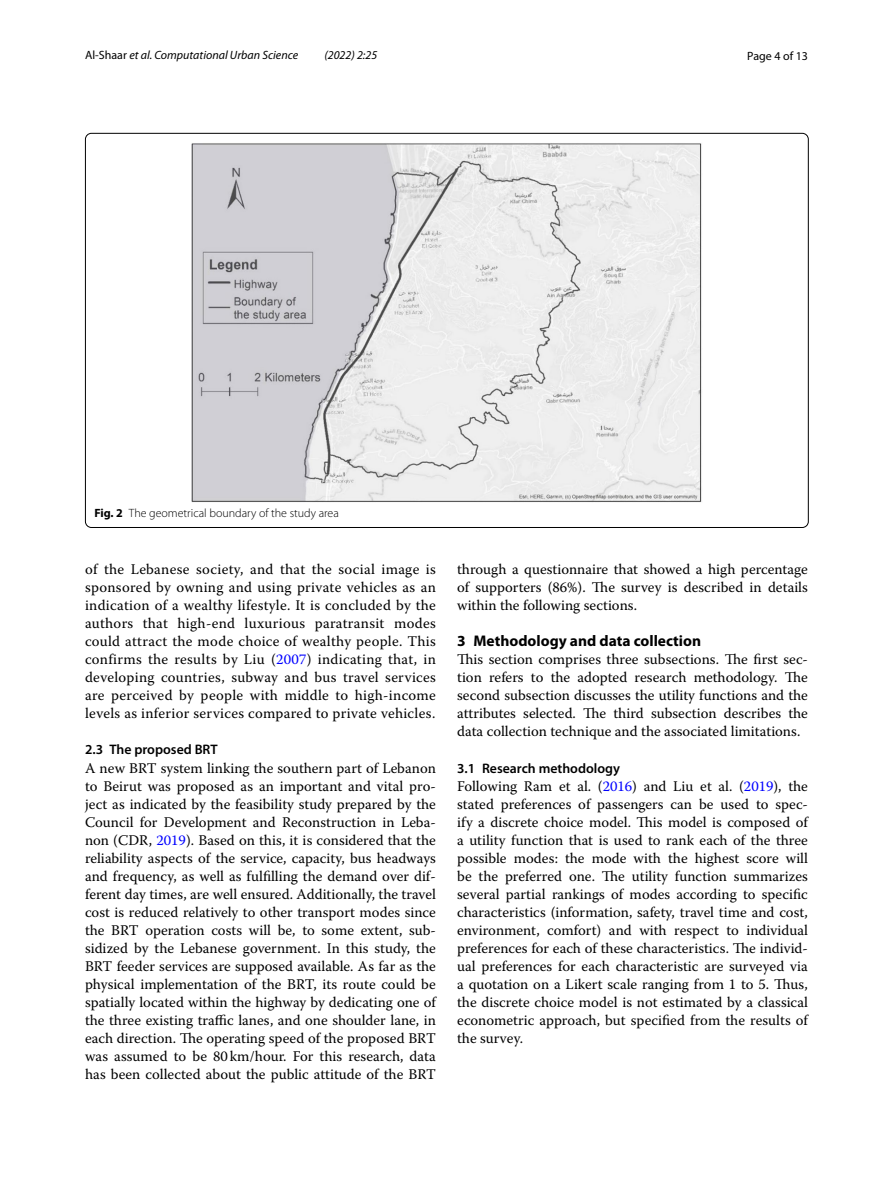
<style>
.page{position:relative;width:893px;height:1187px;background:#fff}
.page>*{position:absolute;margin:0;border:0;box-sizing:border-box;transform-origin:0 0}
.t1{font:700 15.45px "Myriad Pro";color:#000}
.t2{font:14.7px/18px "Warnock Pro";color:#000;text-align:justify}
.t3{font:600 13.8px "Myriad Pro";color:#000}
.t4{font:italic 12px "Myriad Pro";color:#000}
.t5{font:300 12px "Myriad Pro";color:#000}
.t6{font:12px "Myriad Pro";color:#000}
.s1{font-style:normal}
.s2{font-weight:700}
.s3{color:#00f}
</style>
<div class="page">
<img style="left:192px;top:143px;width:510px;height:359px">
<p class="t4" style="left:85px;top:48px;width:215px"><span class="s1">Al‑Shaar</span> et al. Computational Urban Science</p>
<p class="t4" style="left:324px;top:48px;width:54px">(2022) 2:25</p>
<p class="t6" style="left:747px;top:48px;width:62px">Page 4 of 13</p>
<p class="t5" style="left:94px;top:506px;width:246px"><span class="s2">Fig. 2</span> The geometrical boundary of the study area</p>
<p class="t2" style="left:85px;top:560px;width:352px">of the Lebanese society, and that the social image is sponsored by owning and using private vehicles as an indication of a wealthy lifestyle. It is concluded by the authors that high-end luxurious paratransit modes could attract the mode choice of wealthy people. This confirms the results by Liu (<span class="s3">2007</span>) indicating that, in developing countries, subway and bus travel services are perceived by people with middle to high-income levels as inferior services compared to private vehicles.</p>
<p class="t3" style="left:85px;top:741px;width:134px">2.3 The proposed BRT</p>
<p class="t2" style="left:85px;top:758px;width:352px">A new BRT system linking the southern part of Lebanon to Beirut was proposed as an important and vital pro&shy;ject as indicated by the feasibility study prepared by the Council for Development and Reconstruction in Leba&shy;non (CDR, <span class="s3">2019</span>). Based on this, it is considered that the reliability aspects of the service, capacity, bus headways and frequency, as well as fulfilling the demand over dif&shy;ferent day times, are well ensured. Additionally, the travel cost is reduced relatively to other transport modes since the BRT operation costs will be, to some extent, sub&shy;sidized by the Lebanese government. In this study, the BRT feeder services are supposed available. As far as the physical implementation of the BRT, its route could be spatially located within the highway by dedicating one of the three existing traffic lanes, and one shoulder lane, in each direction. The operating speed of the proposed BRT was assumed to be 80km/hour. For this research, data has been collected about the public attitude of the BRT</p>
<p class="t2" style="left:457px;top:560px;width:352px">through a questionnaire that showed a high percentage of supporters (86%). The survey is described in details within the following sections.</p>
<p class="t1" style="left:457px;top:631px;width:246px">3 Methodology and data collection</p>
<p class="t2" style="left:457px;top:650px;width:352px">This section comprises three subsections. The first sec&shy;tion refers to the adopted research methodology. The second subsection discusses the utility functions and the attributes selected. The third subsection describes the data collection technique and the associated limitations.</p>
<p class="t3" style="left:457px;top:759px;width:164px">3.1 Research methodology</p>
<p class="t2" style="left:457px;top:776px;width:352px">Following Ram et al. (<span class="s3">2016</span>) and Liu et al. (<span class="s3">2019</span>), the stated preferences of passengers can be used to spec&shy;ify a discrete choice model. This model is composed of a utility function that is used to rank each of the three possible modes: the mode with the highest score will be the preferred one. The utility function summarizes several partial rankings of modes according to specific characteristics (information, safety, travel time and cost, environment, comfort) and with respect to individual preferences for each of these characteristics. The individ&shy;ual preferences for each characteristic are surveyed via a quotation on a Likert scale ranging from 1 to 5. Thus, the discrete choice model is not estimated by a classical econometric approach, but specified from the results of the survey.</p>
</div>
